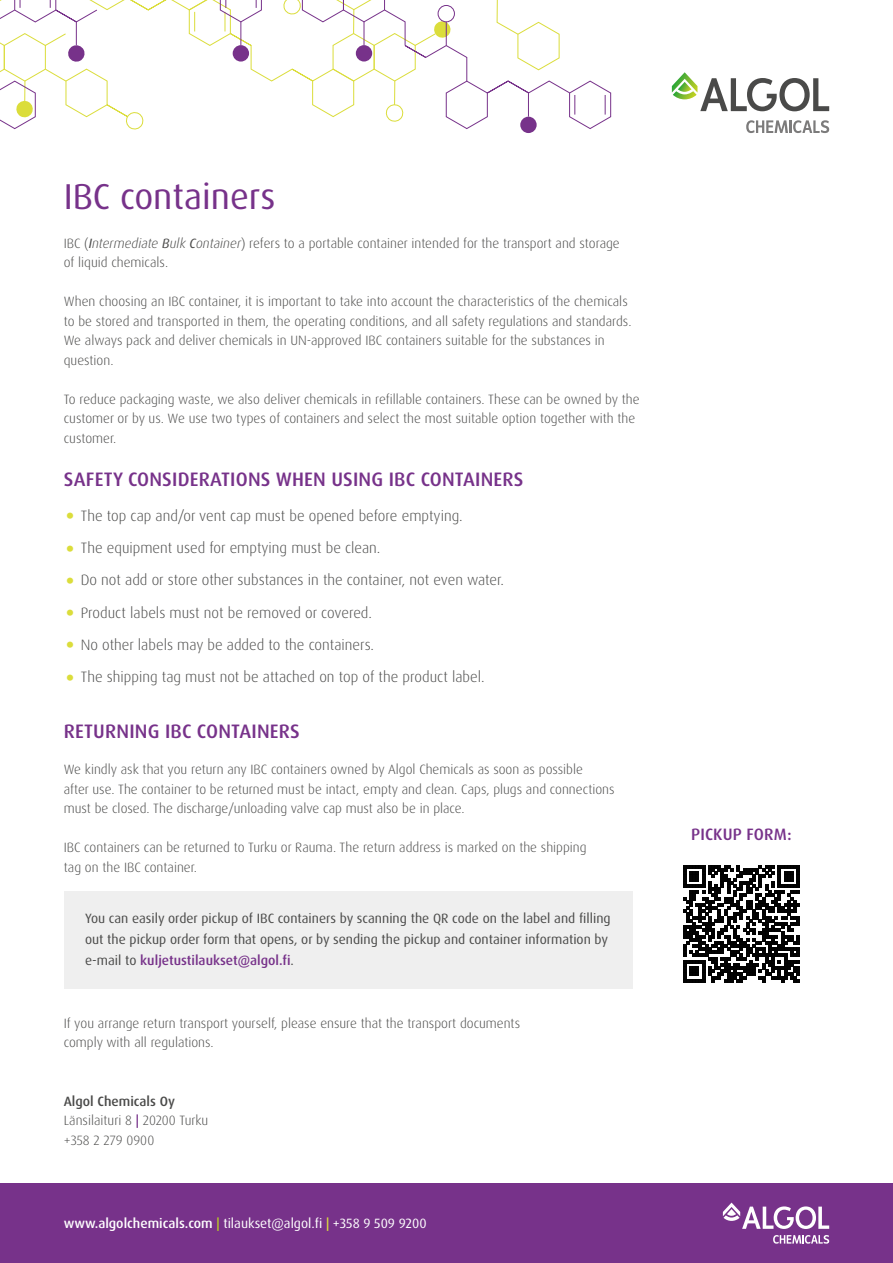
<style>
.page{position:relative;width:893px;height:1263px;background:#fff}
.page>*{position:absolute;margin:0;border:0;box-sizing:border-box;transform-origin:0 0}
.t1{font:36px "Dax Pro";color:#77328a}
.t2{font:500 19.5px "Dax Pro";letter-spacing:.01em;color:#77328a}
.t3{font:500 16.5px "Dax Pro";letter-spacing:.01em;color:#77328a}
.t4{font:300 15px "Dax Pro";color:#4a4a49}
.t5{font:300 13.5px/19.5px "Dax Pro";color:#4a4a49}
.t6{font:13.5px/21px "Dax Pro";color:#4a4a49}
.t7{font:13.5px "Dax Pro";color:#fff}
.s1{font-weight:400;font-style:italic}
.s2{font-style:italic}
.s3{font-size:43.5px;color:#dbdd3b}
.s4{font-weight:500;color:#77328a}
.s5{font-weight:500}
.s6{font-weight:500;color:#bccf21}
.s7{font-weight:500;color:#dbdd3b}
</style>
<div class="page">
<div style="left:0;top:1183px;width:893px;height:80px;background:#77328a"></div>
<svg style="left:723px;top:1202px;width:106px;height:27px"></svg>
<svg style="left:773px;top:1235px;width:56px;height:9px"></svg>
<svg style="left:520px;top:117px;width:17px;height:16px"></svg>
<svg style="left:0;top:0;width:611px;height:131px"></svg>
<svg style="left:672px;top:72px;width:157px;height:39px"></svg>
<svg style="left:746px;top:120px;width:83px;height:13px"></svg>
<svg style="left:683px;top:865px;width:117px;height:117px"></svg>
<div style="left:64px;top:891px;width:568px;height:98px;background:#efefef"></div>
<h1 class="t1" style="left:64px;top:173px;width:213px">IBC containers</h1>
<p class="t5" style="left:64px;top:233px;width:558px">IBC (<span class="s1">I</span><span class="s2">ntermediate</span> <span class="s1">B</span><span class="s2">ulk</span> <span class="s1">C</span><span class="s2">ontainer</span>) refers to a portable container intended for the transport and storage of liquid chemicals.</p>
<p class="t5" style="left:64px;top:292px;width:569px">When choosing an IBC container, it is important to take into account the characteristics of the chemicals to be stored and transported in them, the operating conditions, and all safety regulations and standards.<br>We always pack and deliver chemicals in UN-approved IBC containers suitable for the substances in question.</p>
<p class="t5" style="left:64px;top:389px;width:577px">To reduce packaging waste, we also deliver chemicals in refillable containers. These can be owned by the customer or by us. We use two types of containers and select the most suitable option together with the customer.</p>
<h2 class="t2" style="left:64px;top:467px;width:461px">SAFETY CONSIDERATIONS WHEN USING IBC CONTAINERS</h2>
<p class="t4" style="left:64px;top:506px;width:400px"><span class="s3">•</span> The top cap and/or vent cap must be opened before emptying.</p>
<p class="t4" style="left:64px;top:538px;width:318px"><span class="s3">•</span> The equipment used for emptying must be clean.</p>
<p class="t4" style="left:64px;top:570px;width:442px"><span class="s3">•</span> Do not add or store other substances in the container, not even water.</p>
<p class="t4" style="left:64px;top:603px;width:310px"><span class="s3">•</span> Product labels must not be removed or covered.</p>
<p class="t4" style="left:64px;top:635px;width:312px"><span class="s3">•</span> No other labels may be added to the containers.</p>
<p class="t4" style="left:64px;top:667px;width:422px"><span class="s3">•</span> The shipping tag must not be attached on top of the product label.</p>
<h2 class="t2" style="left:64px;top:719px;width:237px">RETURNING IBC CONTAINERS</h2>
<p class="t5" style="left:64px;top:760px;width:552px">We kindly ask that you return any IBC containers owned by Algol Chemicals as soon as possible<br>after use. The container to be returned must be intact, empty and clean. Caps, plugs and connections must be closed. The discharge/unloading valve cap must also be in place.</p>
<p class="t5" style="left:64px;top:838px;width:524px">IBC containers can be returned to Turku or Rauma. The return address is marked on the shipping tag on the IBC container.</p>
<p class="t6" style="left:85px;top:908px;width:527px">You can easily order pickup of IBC containers by scanning the QR code on the label and filling out the pickup order form that opens, or by sending the pickup and container information by e-mail to <span class="s4">kuljetustilaukset@algol.fi</span>.</p>
<p class="t5" style="left:64px;top:1013px;width:458px">If you arrange return transport yourself, please ensure that the transport documents comply with all regulations.</p>
<p class="t5" style="left:64px;top:1091px;width:146px"><span class="s5">Algol Chemicals Oy<br></span>Länsilaituri 8 <span class="s4">|</span> 20200 Turku +358 2 279 0900</p>
<p class="t7" style="left:64px;top:1215px;width:364px"><span class="s5">www.algolchemicals.com</span> <span class="s6">|</span> tilaukset@algol.fi <span class="s7">|</span> +358 9 509 9200</p>
<p class="t3" style="left:691px;top:824px;width:102px">PICKUP FORM:</p>
</div>
